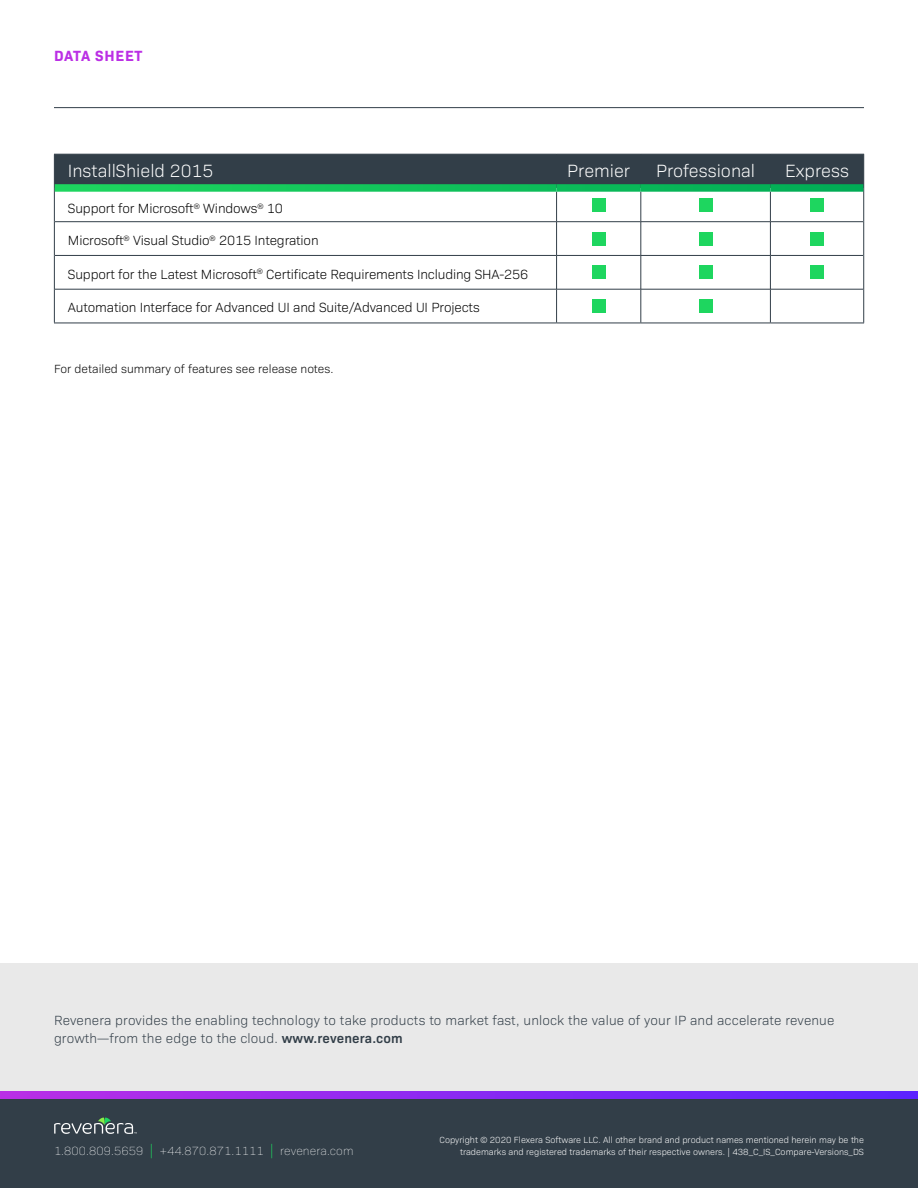
<style>
.page{position:relative;width:918px;height:1188px;background:#fff}
.page>*{position:absolute;margin:0;border:0;box-sizing:border-box;transform-origin:0 0}
.t1{font:300 18px "Bio Sans";color:#fff}
.t2{font:700 15px "Bio Sans";letter-spacing:.05em;color:#bb2fe5}
.t3{font:300 13.5px "Bio Sans";letter-spacing:-.01em;color:#000}
.t4{font:300 13.5px/18px "Bio Sans";letter-spacing:.01em;color:#323e48}
.t5{font:200 12px "Bio Sans";letter-spacing:.01em;color:#fff}
.t6{font:300 12px "Bio Sans";color:#000}
.t7{font:300 9px/12px "Bio Sans";color:#fff;text-align:right}
.s1{font-weight:600}
.s2{font-weight:300;font-size:14.4px;color:#1ed65f}
.s3{font-size:10.5px}
</style>
<div class="page">
<hr style="left:54px;top:107px;width:810px;height:1px;background:#323e48">
<div style="left:0;top:963px;width:918px;height:128px;background:#e9e9e9"></div>
<div style="left:0;top:1098px;width:918px;height:90px;background:#323e48"></div>
<svg style="left:54px;top:1118px;width:83px;height:16px"></svg>
<svg style="left:0;top:1091px;width:918px;height:7px;background:#8a28f2"></svg>
<div style="left:55px;top:155px;width:808px;height:29px;background:#323e48"></div>
<hr style="left:556px;top:192px;width:1px;height:30px;background:#323e48">
<hr style="left:640px;top:192px;width:1px;height:30px;background:#323e48">
<hr style="left:770px;top:192px;width:1px;height:30px;background:#323e48">
<hr style="left:863px;top:188px;width:1px;height:34px;background:#323e48">
<hr style="left:556px;top:222px;width:1px;height:33px;background:#323e48">
<hr style="left:640px;top:222px;width:1px;height:33px;background:#323e48">
<hr style="left:770px;top:222px;width:1px;height:33px;background:#323e48">
<hr style="left:863px;top:222px;width:1px;height:33px;background:#323e48">
<hr style="left:556px;top:256px;width:1px;height:33px;background:#323e48">
<hr style="left:640px;top:256px;width:1px;height:33px;background:#323e48">
<hr style="left:770px;top:256px;width:1px;height:33px;background:#323e48">
<hr style="left:863px;top:255px;width:1px;height:34px;background:#323e48">
<hr style="left:556px;top:289px;width:1px;height:34px;background:#323e48">
<hr style="left:640px;top:289px;width:1px;height:34px;background:#323e48">
<hr style="left:770px;top:289px;width:1px;height:34px;background:#323e48">
<hr style="left:54px;top:154px;width:1px;height:34px;background:#323e48">
<hr style="left:556px;top:154px;width:1px;height:30px;background:#323e48">
<hr style="left:640px;top:154px;width:1px;height:30px;background:#323e48">
<hr style="left:770px;top:154px;width:1px;height:30px;background:#323e48">
<hr style="left:863px;top:154px;width:1px;height:34px;background:#323e48">
<hr style="left:54px;top:188px;width:1px;height:34px;background:#323e48">
<hr style="left:54px;top:222px;width:1px;height:33px;background:#323e48">
<hr style="left:54px;top:255px;width:1px;height:34px;background:#323e48">
<hr style="left:54px;top:289px;width:1px;height:34px;background:#323e48">
<hr style="left:863px;top:289px;width:1px;height:34px;background:#323e48">
<hr style="left:557px;top:154px;width:84px;height:1px;background:#323e48">
<hr style="left:641px;top:154px;width:129px;height:1px;background:#323e48">
<hr style="left:557px;top:221px;width:84px;height:1px;background:#323e48">
<hr style="left:641px;top:221px;width:129px;height:1px;background:#323e48">
<hr style="left:770px;top:221px;width:93px;height:1px;background:#323e48">
<hr style="left:557px;top:255px;width:84px;height:1px;background:#323e48">
<hr style="left:641px;top:255px;width:129px;height:1px;background:#323e48">
<hr style="left:770px;top:255px;width:93px;height:1px;background:#323e48">
<hr style="left:557px;top:289px;width:84px;height:1px;background:#323e48">
<hr style="left:641px;top:289px;width:129px;height:1px;background:#323e48">
<hr style="left:770px;top:289px;width:93px;height:1px;background:#323e48">
<hr style="left:770px;top:154px;width:94px;height:1px;background:#323e48">
<hr style="left:54px;top:154px;width:503px;height:1px;background:#323e48">
<hr style="left:55px;top:221px;width:502px;height:1px;background:#323e48">
<hr style="left:55px;top:255px;width:502px;height:1px;background:#323e48">
<hr style="left:55px;top:289px;width:502px;height:1px;background:#323e48">
<svg style="left:55px;top:184px;width:502px;height:8px;background:#1ec761"></svg>
<div style="left:770px;top:184px;width:93px;height:8px;background:#02ad56"></div>
<div style="left:557px;top:184px;width:84px;height:8px;background:#0ab958"></div>
<div style="left:641px;top:184px;width:129px;height:8px;background:#06b357"></div>
<hr style="left:54px;top:323px;width:503px;height:1px;background:#323e48">
<hr style="left:557px;top:323px;width:84px;height:1px;background:#323e48">
<hr style="left:641px;top:323px;width:129px;height:1px;background:#323e48">
<hr style="left:770px;top:323px;width:94px;height:1px;background:#323e48">
<div style="left:592px;top:198px;width:13px;height:14px;background:#1ed65f"></div>
<div style="left:699px;top:198px;width:13px;height:14px;background:#1ed65f"></div>
<div style="left:811px;top:198px;width:13px;height:14px;background:#1ed65f"></div>
<div style="left:592px;top:232px;width:13px;height:13px;background:#1ed65f"></div>
<div style="left:699px;top:232px;width:13px;height:13px;background:#1ed65f"></div>
<div style="left:811px;top:232px;width:13px;height:13px;background:#1ed65f"></div>
<div style="left:592px;top:265px;width:13px;height:14px;background:#1ed65f"></div>
<div style="left:699px;top:265px;width:13px;height:14px;background:#1ed65f"></div>
<div style="left:811px;top:265px;width:13px;height:14px;background:#1ed65f"></div>
<div style="left:592px;top:299px;width:13px;height:14px;background:#1ed65f"></div>
<div style="left:699px;top:299px;width:13px;height:14px;background:#1ed65f"></div>
<h2 class="t2" style="left:54px;top:45px;width:90px">DATA SHEET</h2>
<h1 class="t1" style="left:68px;top:158px;width:147px">InstallShield 2015</h1>
<h1 class="t1" style="left:567px;top:158px;width:64px">Premier</h1>
<h1 class="t1" style="left:656px;top:158px;width:101px">Professional</h1>
<h1 class="t1" style="left:785px;top:158px;width:65px">Express</h1>
<h3 class="t3" style="left:68px;top:199px;width:217px">Support for Microsoft<sup>®</sup> Windows<sup>®</sup> 10</h3>
<h3 class="t3" style="left:68px;top:231px;width:252px">Microsoft<sup>®</sup> Visual Studio<sup>®</sup> 2015 Integration</h3>
<h3 class="t3" style="left:68px;top:264px;width:462px">Support for the Latest Microsoft<sup>®</sup> Certificate Requirements Including SHA-256</h3>
<h3 class="t3" style="left:68px;top:298px;width:413px">Automation Interface for Advanced UI and Suite/Advanced UI Projects</h3>
<h3 class="t6" style="left:54px;top:360px;width:281px">For detailed summary of features see release notes.</h3>
<h3 class="t4" style="left:54px;top:1010px;width:782px">Revenera provides the enabling technology to take products to market fast, unlock the value of your IP and accelerate revenue growth—from the edge to the cloud. <span class="s1">www.revenera.com</span></h3>
<h3 class="t5" style="left:54px;top:1142px;width:301px">1.800.809.5659 <span class="s2">|</span> +44.870.871.1111 <span class="s2">|</span> revenera.com</h3>
<p class="t7" style="left:439px;top:1133px;width:426px">Copyright © 2020 Flexera Software LLC. All other brand and product names mentioned herein may be the trademarks and registered trademarks of their respective owners. | 438_C_IS_Compare-Versions_DS</p>
<p class="t7" style="left:451px;top:1146px;width:400px">trademarks and registered trademarks of their respective owners. | <span class="s3">322c_IS_CompareVersions</span></p>
</div>
